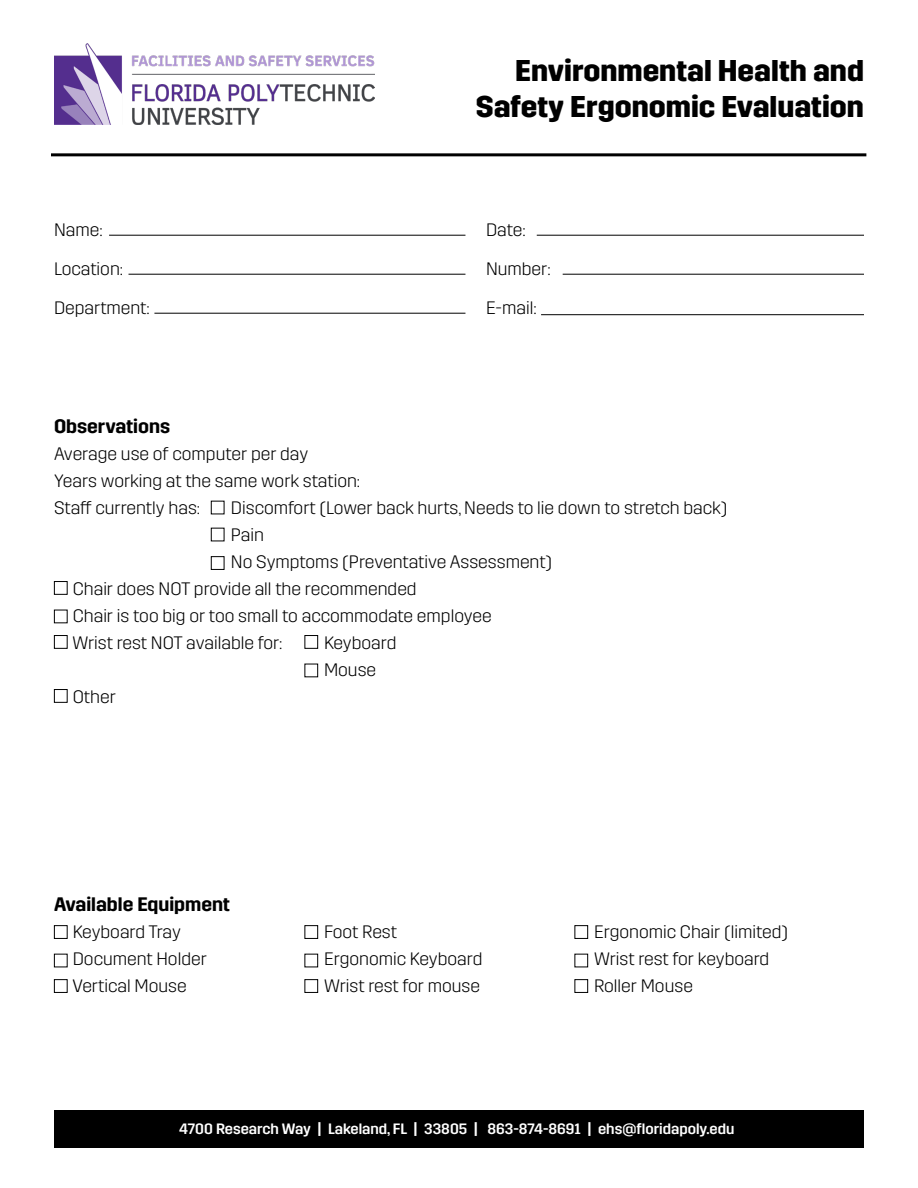
<style>
.page{position:relative;width:918px;height:1188px;background:#fff}
.page>*{position:absolute;margin:0;border:0;box-sizing:border-box;transform-origin:0 0}
.t1{font:700 30px/36px "Trim";color:#000;text-align:right}
.t2{font:600 19.5px "Trim";color:#000}
.t3{font:300 18px/27px "Trim";color:#000}
.t4{font:500 15px "Trim";color:#fff}
</style>
<div class="page">
<hr style="left:51px;top:153px;width:815px;height:3px;background:#000">
<div style="left:211px;top:556px;width:13px;height:14px;border:1px solid #000"></div>
<div style="left:54px;top:581px;width:14px;height:14px;border:1px solid #000"></div>
<div style="left:54px;top:925px;width:14px;height:14px;border:1px solid #000"></div>
<div style="left:304px;top:925px;width:14px;height:14px;border:1px solid #000"></div>
<div style="left:304px;top:635px;width:14px;height:14px;border:1px solid #000"></div>
<div style="left:574px;top:925px;width:14px;height:14px;border:1px solid #000"></div>
<div style="left:54px;top:610px;width:14px;height:13px;border:1px solid #000"></div>
<div style="left:54px;top:954px;width:14px;height:13px;border:1px solid #000"></div>
<div style="left:304px;top:954px;width:14px;height:13px;border:1px solid #000"></div>
<div style="left:304px;top:664px;width:14px;height:13px;border:1px solid #000"></div>
<div style="left:574px;top:954px;width:14px;height:13px;border:1px solid #000"></div>
<div style="left:54px;top:635px;width:14px;height:14px;border:1px solid #000"></div>
<div style="left:54px;top:979px;width:14px;height:14px;border:1px solid #000"></div>
<div style="left:304px;top:979px;width:14px;height:14px;border:1px solid #000"></div>
<div style="left:574px;top:979px;width:14px;height:14px;border:1px solid #000"></div>
<div style="left:54px;top:689px;width:14px;height:14px;border:1px solid #000"></div>
<div style="left:211px;top:528px;width:13px;height:13px;border:1px solid #000"></div>
<div style="left:211px;top:501px;width:13px;height:13px;border:1px solid #000"></div>
<img style="left:54px;top:43px;width:320px;height:81px">
<div style="left:54px;top:1110px;width:810px;height:38px;background:#000"></div>
<hr style="left:109px;top:235px;width:356px;height:1px;background:#000">
<hr style="left:537px;top:235px;width:327px;height:1px;background:#000">
<hr style="left:563px;top:274px;width:301px;height:1px;background:#000">
<hr style="left:541px;top:314px;width:323px;height:1px;background:#000">
<hr style="left:129px;top:274px;width:336px;height:1px;background:#000">
<hr style="left:154px;top:313px;width:311px;height:1px;background:#000">
<h1 class="t1" style="left:476px;top:53px;width:390px">Environmental Health and<br>Safety Ergonomic Evaluation</h1>
<p class="t3" style="left:54px;top:216px;width:50px">Name:</p>
<p class="t3" style="left:486px;top:216px;width:41px">Date:</p>
<p class="t3" style="left:54px;top:255px;width:71px">Location:</p>
<p class="t3" style="left:486px;top:255px;width:66px">Number:</p>
<p class="t3" style="left:54px;top:294px;width:97px">Department:</p>
<p class="t3" style="left:486px;top:294px;width:52px">E-mail:</p>
<p class="t2" style="left:54px;top:415px;width:118px">Observations</p>
<p class="t3" style="left:54px;top:441px;width:308px">Average use of computer per day<br>Years working at the same work station:<br>Staff currently has:</p>
<p class="t3" style="left:231px;top:495px;width:498px">Discomfort (Lower back hurts, Needs to lie down to stretch back)</p>
<p class="t3" style="left:231px;top:522px;width:34px">Pain</p>
<p class="t3" style="left:231px;top:549px;width:323px">No Symptoms (Preventative Assessment)</p>
<p class="t3" style="left:73px;top:576px;width:345px">Chair does NOT provide all the recommended</p>
<p class="t3" style="left:73px;top:603px;width:420px">Chair is too big or too small to accommodate employee</p>
<p class="t3" style="left:72px;top:630px;width:212px">Wrist rest NOT available for:</p>
<p class="t3" style="left:324px;top:630px;width:74px">Keyboard<br>Mouse</p>
<p class="t3" style="left:73px;top:684px;width:45px">Other</p>
<p class="t2" style="left:54px;top:893px;width:177px">Available Equipment</p>
<p class="t3" style="left:73px;top:919px;width:110px">Keyboard Tray</p>
<p class="t3" style="left:324px;top:919px;width:75px">Foot Rest</p>
<p class="t3" style="left:594px;top:919px;width:196px">Ergonomic Chair (limited)</p>
<p class="t3" style="left:73px;top:946px;width:136px">Document Holder</p>
<p class="t3" style="left:324px;top:946px;width:160px">Ergonomic Keyboard</p>
<p class="t3" style="left:594px;top:946px;width:177px">Wrist rest for keyboard</p>
<p class="t3" style="left:72px;top:973px;width:116px">Vertical Mouse</p>
<p class="t3" style="left:324px;top:973px;width:158px">Wrist rest for mouse</p>
<p class="t3" style="left:594px;top:973px;width:100px">Roller Mouse</p>
<p class="t4" style="left:179px;top:1120px;width:557px">4700 Research Way | Lakeland, FL | 33805 | 863-874-8691 | ehs@floridapoly.edu</p>
</div>
